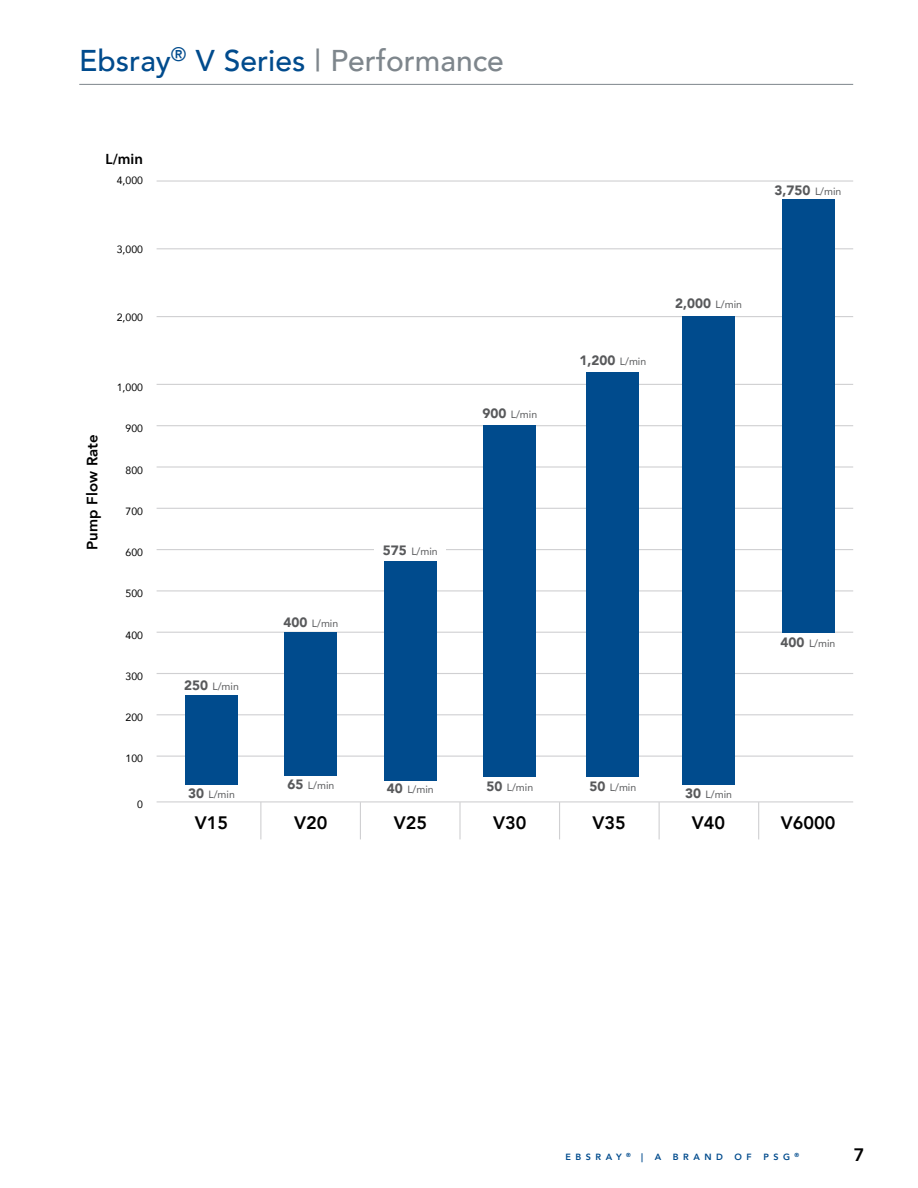
<style>
.page{position:relative;width:918px;height:1188px;background:#fff}
.page>*{position:absolute;margin:0;border:0;box-sizing:border-box;transform-origin:0 0}
.t1{font:500 30px "Avenir";color:#004b8d}
.t2{font:800 18px "Avenir";color:#000}
.t3{font:800 15px "Avenir";color:#000}
.t4{font:600 15px "Myriad Pro";color:#000}
.t5{font:900 13.5px "Avenir";color:#58595b}
.t6{font:10.5px "Avenir";color:#58595b}
.t7{font:10.5px "Avenir";color:#000}
.t8{font:800 9px "Avenir";letter-spacing:.5em;color:#004b8d}
.s1{color:#7e868c}
.s2{font-weight:900;font-size:13.5px}
.s3{font-weight:400;font-size:10.5px}
</style>
<div class="page">
<hr style="left:157px;top:384px;width:696px;height:1px;background:#d0d0d2">
<hr style="left:157px;top:316px;width:696px;height:1px;background:#d0d0d2">
<hr style="left:157px;top:248px;width:696px;height:1px;background:#d0d0d2">
<hr style="left:157px;top:180px;width:696px;height:2px;background:#d0d0d2">
<hr style="left:157px;top:425px;width:696px;height:1px;background:#d0d0d2">
<hr style="left:157px;top:466px;width:696px;height:2px;background:#d0d0d2">
<hr style="left:157px;top:508px;width:696px;height:1px;background:#d0d0d2">
<hr style="left:157px;top:549px;width:696px;height:1px;background:#d0d0d2">
<hr style="left:157px;top:590px;width:696px;height:1px;background:#d0d0d2">
<hr style="left:157px;top:632px;width:696px;height:1px;background:#d0d0d2">
<hr style="left:157px;top:673px;width:696px;height:1px;background:#d0d0d2">
<hr style="left:157px;top:714px;width:696px;height:1px;background:#d0d0d2">
<hr style="left:157px;top:756px;width:696px;height:1px;background:#d0d0d2">
<hr style="left:157px;top:801px;width:696px;height:1px;background:#d0d0d2">
<div style="left:185px;top:695px;width:53px;height:90px;background:#004b8d"></div>
<div style="left:384px;top:561px;width:53px;height:219px;background:#004b8d"></div>
<div style="left:483px;top:426px;width:53px;height:351px;background:#004b8d"></div>
<div style="left:587px;top:372px;width:52px;height:405px;background:#004b8d"></div>
<div style="left:682px;top:317px;width:53px;height:468px;background:#004b8d"></div>
<div style="left:782px;top:199px;width:52px;height:433px;background:#004b8d"></div>
<div style="left:285px;top:632px;width:52px;height:143px;background:#004b8d"></div>
<div style="left:375px;top:542px;width:71px;height:19px;background:#fff"></div>
<hr style="left:260px;top:802px;width:1px;height:37px;background:#d0d0d2">
<hr style="left:360px;top:802px;width:1px;height:37px;background:#d0d0d2">
<hr style="left:459px;top:802px;width:2px;height:37px;background:#d0d0d2">
<hr style="left:559px;top:802px;width:1px;height:37px;background:#d0d0d2">
<hr style="left:659px;top:802px;width:1px;height:37px;background:#d0d0d2">
<hr style="left:758px;top:802px;width:1px;height:37px;background:#d0d0d2">
<hr style="left:79px;top:84px;width:774px;height:1px;background:#7e868c">
<h1 class="t1" style="left:79px;top:34px;width:426px">Ebsray<sup>®</sup> V Series <span class="s1">| Performance</span></h1>
<h3 class="t4" style="left:105px;top:149px;width:39px">L/min</h3>
<p class="t7" style="left:117px;top:172px;width:28px">4,000</p>
<p class="t7" style="left:117px;top:241px;width:28px">3,000</p>
<p class="t7" style="left:117px;top:309px;width:28px">2,000</p>
<p class="t7" style="left:117px;top:379px;width:28px">1,000</p>
<h3 class="t3" style="left:81px;top:550px;width:117px;rotate:-90deg">Pump Flow Rate</h3>
<p class="t7" style="left:126px;top:420px;width:19px">900</p>
<p class="t7" style="left:126px;top:462px;width:19px">800</p>
<p class="t7" style="left:126px;top:503px;width:19px">700</p>
<p class="t7" style="left:126px;top:544px;width:19px">600</p>
<p class="t7" style="left:126px;top:585px;width:19px">500</p>
<p class="t7" style="left:126px;top:626px;width:19px">400</p>
<p class="t7" style="left:126px;top:668px;width:19px">300</p>
<p class="t7" style="left:126px;top:709px;width:19px">200</p>
<p class="t7" style="left:126px;top:750px;width:19px">100</p>
<p class="t7" style="left:137px;top:796px;width:7px">0</p>
<p class="t6" style="left:482px;top:406px;width:56px"><span class="s2">900</span> L/min</p>
<p class="t5" style="left:775px;top:178px;width:68px">3,750 <span class="s3">L/min</span></p>
<p class="t5" style="left:580px;top:349px;width:68px">1,200 <span class="s3">L/min</span></p>
<p class="t5" style="left:675px;top:292px;width:68px">2,000 <span class="s3">L/min</span></p>
<p class="t6" style="left:184px;top:678px;width:56px"><span class="s2">250</span> L/min</p>
<p class="t6" style="left:188px;top:786px;width:48px"><span class="s2">30</span> L/min</p>
<p class="t6" style="left:284px;top:614px;width:56px"><span class="s2">400</span> L/min</p>
<p class="t6" style="left:288px;top:777px;width:48px"><span class="s2">65</span> L/min</p>
<p class="t6" style="left:383px;top:543px;width:56px"><span class="s2">575</span> L/min</p>
<p class="t6" style="left:387px;top:781px;width:48px"><span class="s2">40</span> L/min</p>
<p class="t6" style="left:486px;top:778px;width:48px"><span class="s2">50</span> L/min</p>
<p class="t6" style="left:590px;top:778px;width:48px"><span class="s2">50</span> L/min</p>
<p class="t6" style="left:781px;top:635px;width:56px"><span class="s2">400</span> L/min</p>
<p class="t6" style="left:685px;top:786px;width:48px"><span class="s2">30</span> L/min</p>
<h2 class="t2" style="left:195px;top:809px;width:35px">V15</h2>
<h2 class="t2" style="left:294px;top:809px;width:35px">V20</h2>
<h2 class="t2" style="left:394px;top:809px;width:35px">V25</h2>
<h2 class="t2" style="left:493px;top:809px;width:35px">V30</h2>
<h2 class="t2" style="left:593px;top:809px;width:35px">V35</h2>
<h2 class="t2" style="left:692px;top:809px;width:35px">V40</h2>
<h2 class="t2" style="left:781px;top:809px;width:56px">V6000</h2>
<p class="t8" style="left:566px;top:1149px;width:79px">EBSRAY <sup>®</sup> |</p>
<p class="t8" style="left:655px;top:1149px;width:8px">A</p>
<p class="t8" style="left:673px;top:1149px;width:51px">BRAND</p>
<p class="t8" style="left:735px;top:1149px;width:19px">O F</p>
<p class="t8" style="left:763px;top:1149px;width:37px">PSG <sup>®</sup></p>
<h2 class="t2" style="left:854px;top:1140px;width:12px">7</h2>
</div>
